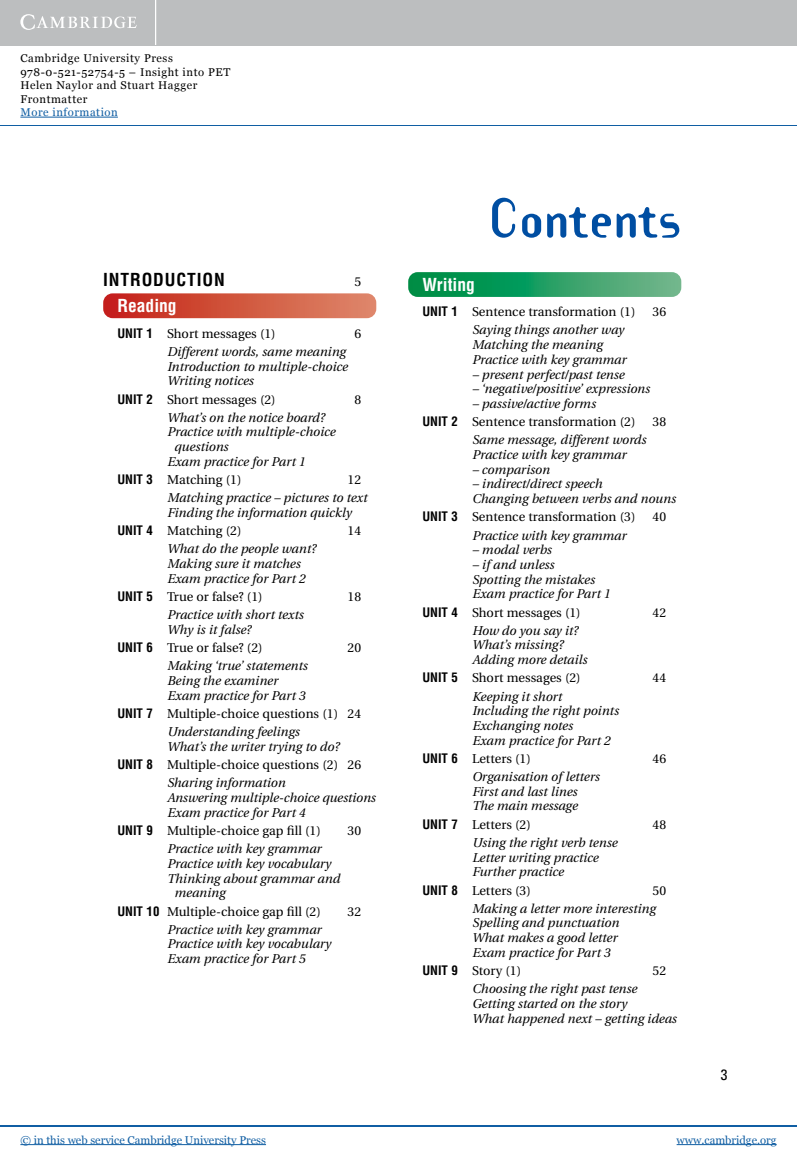
<style>
.page{position:relative;width:797px;height:1164px;background:#fff}
.page>*{position:absolute;margin:0;border:0;box-sizing:border-box;transform-origin:0 0}
.t1{font:700 50px "Template Gothic";color:#004ea2}
.t2{font:700 condensed 17.5px "Helvetica";color:#fff}
.t3{font:700 condensed 17.5px "Helvetica";letter-spacing:.05em;color:#000}
.t4{font:condensed 15px "Univers";color:#000}
.t5{font:italic 12.75px/14.6px "Utopia";color:#000}
.t6{font:12.75px/18.2px "Utopia";color:#000}
.t7{font:11.25px/13.4px "Georgia";letter-spacing:.05em;color:#000}
.t8{font:11.25px "Georgia";color:#105ea3}
.t9{font:11.25px "Georgia";letter-spacing:.05em;color:#105ea3}
.s1{font-family:"Helvetica";font-weight:700;font-stretch:condensed}
.s2{font-style:italic}
</style>
<div class="page">
<div style="left:0;top:0;width:796px;height:45px;background:#bcbebf"></div>
<hr style="left:155px;top:0;width:1px;height:45px;background:#fff">
<svg style="left:20px;top:14px;width:117px;height:16px"></svg>
<hr style="left:20px;top:117px;width:98px;height:1px;background:#105ea3">
<hr style="left:0;top:125px;width:796px;height:1px;background:#105ea3">
<hr style="left:0;top:1125px;width:796px;height:1px;background:#105ea3">
<hr style="left:20px;top:1144px;width:246px;height:1px;background:#105ea3">
<hr style="left:676px;top:1144px;width:100px;height:1px;background:#105ea3">
<svg style="left:408px;top:272px;width:273px;height:25px;background:#2da168"></svg>
<svg style="left:103px;top:293px;width:273px;height:25px;background:#d25944"></svg>
<p class="t7" style="left:20px;top:52px;width:211px">Cambridge University Press<br>978-0-521-52754-5 – Insight into PET<br>Helen Naylor and Stuart Hagger<br>Frontmatter</p>
<p class="t9" style="left:20px;top:105px;width:99px">More information</p>
<h2 class="t3" style="left:103px;top:269px;width:123px">INTRODUCTION</h2>
<p class="t6" style="left:354px;top:273px;width:8px">5</p>
<h2 class="t2" style="left:117px;top:295px;width:61px">Reading</h2>
<p class="t6" style="left:117px;top:325px;width:160px"><span class="s1">UNIT 1</span> Short messages (1)</p>
<p class="t6" style="left:354px;top:325px;width:8px">6</p>
<p class="t5" style="left:167px;top:345px;width:182px">Different words, same meaning<br>Introduction to multiple-choice<br>Writing notices</p>
<p class="t6" style="left:117px;top:390px;width:160px"><span class="s1">UNIT 2</span> Short messages (2)</p>
<p class="t6" style="left:354px;top:390px;width:8px">8</p>
<p class="t5" style="left:167px;top:410px;width:159px">What’s on the notice board?</p>
<p class="t5" style="left:167px;top:425px;width:170px">Practice with multiple-choice</p>
<p class="t5" style="left:174px;top:440px;width:56px">questions</p>
<p class="t5" style="left:167px;top:454px;width:140px">Exam practice for Part 1</p>
<p class="t6" style="left:117px;top:471px;width:126px"><span class="s1">UNIT 3</span> Matching (1)</p>
<p class="t6" style="left:347px;top:471px;width:15px">12</p>
<p class="t5" style="left:167px;top:491px;width:201px">Matching practice – pictures to text<br>Finding the information quickly</p>
<p class="t6" style="left:117px;top:522px;width:126px"><span class="s1">UNIT 4</span> Matching (2)</p>
<p class="t6" style="left:347px;top:522px;width:15px">14</p>
<p class="t5" style="left:167px;top:542px;width:150px">What do the people want?<br>Making sure it matches<br>Exam practice for Part 2</p>
<p class="t6" style="left:117px;top:588px;width:147px"><span class="s1">UNIT 5</span> True or false? (1)</p>
<p class="t6" style="left:347px;top:588px;width:15px">18</p>
<p class="t5" style="left:167px;top:608px;width:138px">Practice with short texts<br>Why is it false?</p>
<p class="t6" style="left:117px;top:639px;width:147px"><span class="s1">UNIT 6</span> True or false? (2)</p>
<p class="t6" style="left:347px;top:639px;width:15px">20</p>
<p class="t5" style="left:167px;top:659px;width:142px">Making ‘true’ statements<br>Being the examiner<br>Exam practice for Part 3</p>
<p class="t6" style="left:167px;top:705px;width:195px;text-indent:-50px"><span class="s1">UNIT 7</span> Multiple-choice questions (1) 24<br><span class="s2">Understanding feelings</span></p>
<p class="t5" style="left:167px;top:740px;width:174px">What’s the writer trying to do?</p>
<p class="t6" style="left:117px;top:756px;width:245px"><span class="s1">UNIT 8</span> Multiple-choice questions (2) 26</p>
<p class="t5" style="left:167px;top:776px;width:120px">Sharing information</p>
<p class="t5" style="left:167px;top:791px;width:210px">Answering multiple-choice questions<br>Exam practice for Part 4</p>
<p class="t6" style="left:117px;top:822px;width:205px"><span class="s1">UNIT 9</span> Multiple-choice gap fill (1)</p>
<p class="t6" style="left:347px;top:822px;width:15px">30</p>
<p class="t5" style="left:167px;top:842px;width:156px">Practice with key grammar</p>
<p class="t5" style="left:167px;top:856px;width:165px">Practice with key vocabulary</p>
<p class="t5" style="left:167px;top:871px;width:174px">Thinking about grammar and</p>
<p class="t5" style="left:174px;top:886px;width:52px">meaning</p>
<p class="t6" style="left:117px;top:902px;width:205px"><span class="s1">UNIT 10</span> Multiple-choice gap fill (2)</p>
<p class="t6" style="left:347px;top:902px;width:15px">32</p>
<p class="t5" style="left:167px;top:922px;width:165px">Practice with key grammar<br>Practice with key vocabulary<br>Exam practice for Part 5</p>
<h1 class="t1" style="left:488px;top:183px;width:194px">Contents</h1>
<h2 class="t2" style="left:422px;top:274px;width:54px">Writing</h2>
<p class="t6" style="left:422px;top:303px;width:214px"><span class="s1">UNIT 1</span> Sentence transformation (1)</p>
<p class="t6" style="left:652px;top:303px;width:15px">36</p>
<p class="t5" style="left:472px;top:323px;width:156px">Saying things another way<br>Matching the meaning<br>Practice with key grammar</p>
<p class="t5" style="left:472px;top:367px;width:154px">– present perfect/past tense</p>
<p class="t5" style="left:472px;top:382px;width:179px">– ‘negative/positive’ expressions</p>
<p class="t6" style="left:422px;top:395px;width:214px;text-indent:50px"><span class="s2">– passive/active forms<br></span><span class="s1">UNIT 2</span> Sentence transformation (2)</p>
<p class="t6" style="left:652px;top:413px;width:15px">38</p>
<p class="t5" style="left:472px;top:433px;width:175px">Same message, different words<br>Practice with key grammar</p>
<p class="t5" style="left:472px;top:462px;width:79px">– comparison</p>
<p class="t5" style="left:472px;top:477px;width:205px">– indirect/direct speech<br>Changing between verbs and nouns</p>
<p class="t6" style="left:422px;top:508px;width:214px"><span class="s1">UNIT 3</span> Sentence transformation (3)</p>
<p class="t6" style="left:652px;top:508px;width:15px">40</p>
<p class="t5" style="left:472px;top:528px;width:156px">Practice with key grammar</p>
<p class="t5" style="left:472px;top:543px;width:81px">– modal verbs</p>
<p class="t5" style="left:472px;top:557px;width:140px">– if and unless<br>Spotting the mistakes<br>Exam practice for Part 1</p>
<p class="t6" style="left:422px;top:603px;width:160px"><span class="s1">UNIT 4</span> Short messages (1)</p>
<p class="t6" style="left:652px;top:603px;width:15px">42</p>
<p class="t5" style="left:472px;top:623px;width:116px">How do you say it?<br>What’s missing?<br>Adding more details</p>
<p class="t6" style="left:422px;top:669px;width:160px"><span class="s1">UNIT 5</span> Short messages (2)</p>
<p class="t6" style="left:652px;top:669px;width:15px">44</p>
<p class="t5" style="left:472px;top:689px;width:148px">Keeping it short<br>Including the right points<br>Exchanging notes<br>Exam practice for Part 2</p>
<p class="t6" style="left:422px;top:750px;width:110px"><span class="s1">UNIT 6</span> Letters (1)</p>
<p class="t6" style="left:652px;top:750px;width:15px">46</p>
<p class="t5" style="left:472px;top:770px;width:129px">Organisation of letters<br>First and last lines<br>The main message</p>
<p class="t6" style="left:422px;top:815px;width:110px"><span class="s1">UNIT 7</span> Letters (2)</p>
<p class="t6" style="left:652px;top:815px;width:15px">48</p>
<p class="t5" style="left:472px;top:835px;width:146px">Using the right verb tense<br>Letter writing practice<br>Further practice</p>
<p class="t6" style="left:422px;top:881px;width:110px"><span class="s1">UNIT 8</span> Letters (3)</p>
<p class="t6" style="left:652px;top:881px;width:15px">50</p>
<p class="t5" style="left:472px;top:901px;width:185px">Making a letter more interesting<br>Spelling and punctuation<br>What makes a good letter<br>Exam practice for Part 3</p>
<p class="t6" style="left:422px;top:962px;width:100px"><span class="s1">UNIT 9</span> Story (1)</p>
<p class="t6" style="left:652px;top:962px;width:15px">52</p>
<p class="t5" style="left:472px;top:982px;width:206px">Choosing the right past tense<br>Getting started on the story<br>What happened next – getting ideas</p>
<p class="t4" style="left:720px;top:1066px;width:8px">3</p>
<p class="t8" style="left:20px;top:1133px;width:247px">© in this web service Cambridge University Press</p>
<p class="t8" style="left:676px;top:1133px;width:101px">www.cambridge.org</p>
</div>
